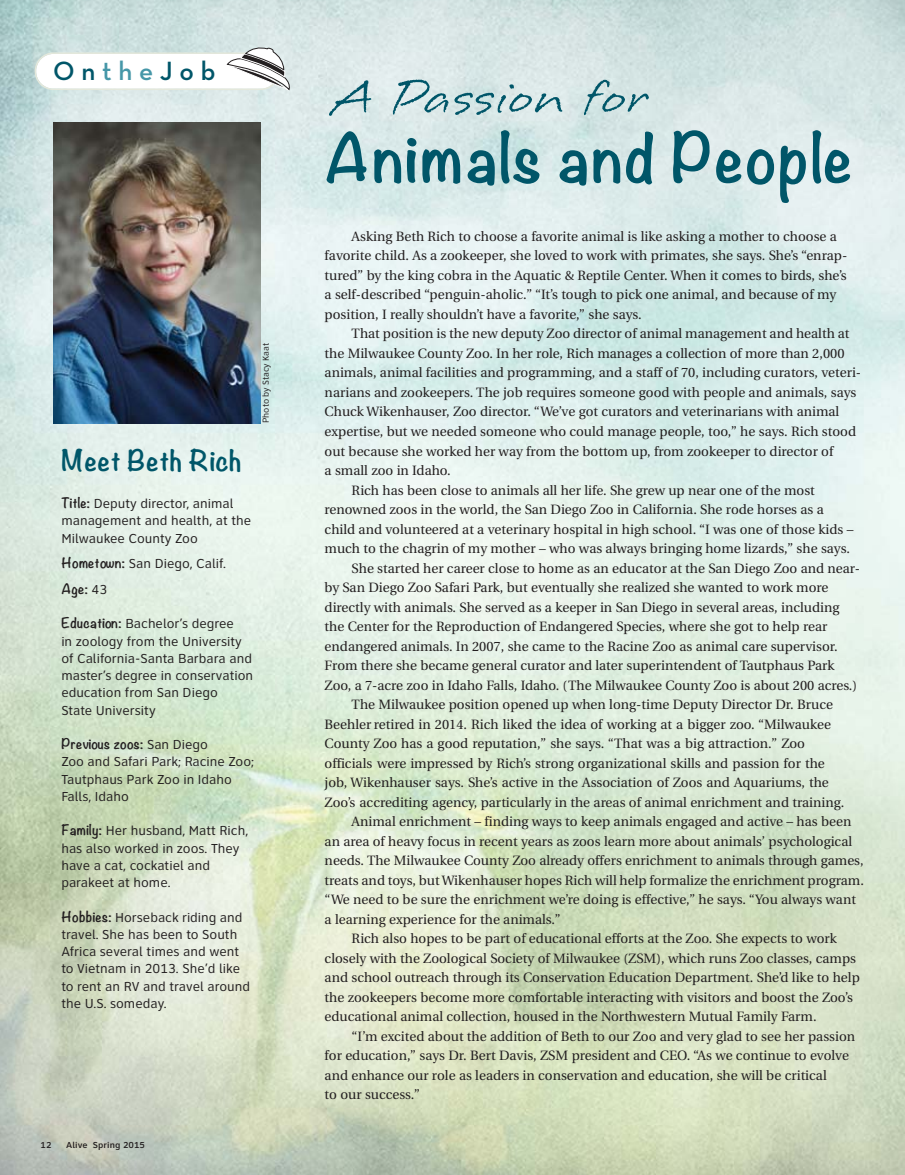
<style>
.page{position:relative;width:905px;height:1175px;background:#fff}
.page>*{position:absolute;margin:0;border:0;box-sizing:border-box;transform-origin:0 0}
.t1{font:700 63px "Noteworthy";letter-spacing:.02em;color:#005669}
.t2{font:63px "Longhand";color:#005669}
.t3{font:700 27px "Noteworthy";letter-spacing:.03em;color:#005669}
.t4{font:600 26.85px "Neutra Text";letter-spacing:.245em;color:#005669}
.t5{font:13.5px/19.5px "Utopia";color:#231f20}
.t6{font:13.5px/17.2px "Clearview ADA";color:#231f20}
.t7{font:700 13.5px "Noteworthy";letter-spacing:.015em;color:#231f20}
.t8{font:600 9px "Clearview ADA";color:#231f20}
.t9{font:9px "Clearview ADA";color:#231f20}
.s1{color:#4697a8}
.s2{font-family:"Noteworthy";font-weight:700}
.s3{font-family:"Clearview ADA";font-weight:400}
</style>
<div class="page">
<img style="left:0;top:0;width:904px;height:1174px">
<img style="left:54px;top:123px;width:206px;height:300px">
<svg style="left:35px;top:47px;width:255px;height:44px"></svg>
<h3 class="t4" style="left:53px;top:55px;width:164px">On<span class="s1">the</span>Job</h3>
<p class="t9" style="left:262px;top:423px;width:82px;rotate:-90deg">Photo by Stacy Kaat</p>
<h2 class="t3" style="left:61px;top:448px;width:181px">Meet Beth Rich</h2>
<p class="t6" style="left:61px;top:496px;width:191px"><span class="s2">Title:</span> Deputy director, animal management and health, at the<br>Milwaukee County Zoo</p>
<p class="t6" style="left:61px;top:556px;width:166px"><span class="s2">Hometown:</span> San Diego, Calif.</p>
<p class="t7" style="left:61px;top:582px;width:47px">Age: <span class="s3">43</span></p>
<p class="t6" style="left:61px;top:616px;width:193px"><span class="s2">Education:</span> Bachelor’s degree<br>in zoology from the University of California-Santa Barbara and master’s degree in conservation education from San Diego<br>State University</p>
<p class="t7" style="left:61px;top:737px;width:148px">Previous zoos: <span class="s3">San Diego</span></p>
<p class="t6" style="left:61px;top:754px;width:194px">Zoo and Safari Park; Racine Zoo;<br>Tautphaus Park Zoo in Idaho<br>Falls, Idaho</p>
<p class="t6" style="left:61px;top:823px;width:188px"><span class="s2">Family:</span> Her husband, Matt Rich, has also worked in zoos. They have a cat, cockatiel and parakeet at home.</p>
<p class="t6" style="left:61px;top:909px;width:190px"><span class="s2">Hobbies:</span> Horseback riding and travel. She has been to South<br>Africa several times and went to Vietnam in 2013. She’d like to rent an RV and travel around the U.S. someday.</p>
<p class="t8" style="left:40px;top:1141px;width:13px">12</p>
<p class="t8" style="left:66px;top:1141px;width:80px">Alive Spring 2015</p>
<h1 class="t2" style="left:332px;top:53px;width:317px">A Passion for</h1>
<h1 class="t1" style="left:324px;top:128px;width:529px">Animals and People</h1>
<p class="t5" style="left:324px;top:228px;width:524px;text-indent:27px">Asking Beth Rich to choose a favorite animal is like asking a mother to choose a favorite child. As a zookeeper, she loved to work with primates, she says. She’s “enrap&shy;tured” by the king cobra in the Aquatic &amp; Reptile Center. When it comes to birds, she’s a self-described “penguin-aholic.” “It’s tough to pick one animal, and because of my position, I really shouldn’t have a favorite,” she says.</p>
<p class="t5" style="left:351px;top:325px;width:499px">That position is the new deputy Zoo director of animal management and health at</p>
<p class="t5" style="left:324px;top:345px;width:521px">the Milwaukee County Zoo. In her role, Rich manages a collection of more than 2,000</p>
<p class="t5" style="left:324px;top:364px;width:538px">animals, animal facilities and programming, and a staff of 70, including curators, veteri-</p>
<p class="t5" style="left:324px;top:384px;width:533px">narians and zookeepers. The job requires someone good with people and animals, says</p>
<p class="t5" style="left:324px;top:403px;width:516px">Chuck Wikenhauser, Zoo director. “We’ve got curators and veterinarians with animal</p>
<p class="t5" style="left:324px;top:423px;width:533px">expertise, but we needed someone who could manage people, too,” he says. Rich stood</p>
<p class="t5" style="left:324px;top:442px;width:510px">out because she worked her way from the bottom up, from zookeeper to director of</p>
<p class="t5" style="left:324px;top:462px;width:128px">a small zoo in Idaho.</p>
<p class="t5" style="left:351px;top:481px;width:465px">Rich has been close to animals all her life. She grew up near one of the most</p>
<p class="t5" style="left:324px;top:501px;width:500px">renowned zoos in the world, the San Diego Zoo in California. She rode horses as a</p>
<p class="t5" style="left:324px;top:520px;width:530px">child and volunteered at a veterinary hospital in high school. “I was one of those kids –</p>
<p class="t5" style="left:324px;top:540px;width:527px">much to the chagrin of my mother – who was always bringing home lizards,” she says.</p>
<p class="t5" style="left:351px;top:559px;width:510px">She started her career close to home as an educator at the San Diego Zoo and near-</p>
<p class="t5" style="left:324px;top:579px;width:505px">by San Diego Zoo Safari Park, but eventually she realized she wanted to work more</p>
<p class="t5" style="left:324px;top:598px;width:516px">directly with animals. She served as a keeper in San Diego in several areas, including</p>
<p class="t5" style="left:324px;top:618px;width:504px">the Center for the Reproduction of Endangered Species, where she got to help rear</p>
<p class="t5" style="left:324px;top:637px;width:514px">endangered animals. In 2007, she came to the Racine Zoo as animal care supervisor.</p>
<p class="t5" style="left:324px;top:657px;width:511px">From there she became general curator and later superintendent of Tautphaus Park</p>
<p class="t5" style="left:324px;top:676px;width:534px">Zoo, a 7-acre zoo in Idaho Falls, Idaho. (The Milwaukee County Zoo is about 200 acres.)</p>
<p class="t5" style="left:351px;top:696px;width:483px">The Milwaukee position opened up when long-time Deputy Director Dr. Bruce</p>
<p class="t5" style="left:324px;top:715px;width:508px">Beehler retired in 2014. Rich liked the idea of working at a bigger zoo. “Milwaukee</p>
<p class="t5" style="left:324px;top:735px;width:482px">County Zoo has a good reputation,” she says. “That was a big attraction.” Zoo</p>
<p class="t5" style="left:324px;top:754px;width:501px">officials were impressed by Rich’s strong organizational skills and passion for the</p>
<p class="t5" style="left:324px;top:774px;width:506px">job, Wikenhauser says. She’s active in the Association of Zoos and Aquariums, the</p>
<p class="t5" style="left:324px;top:793px;width:521px">Zoo’s accrediting agency, particularly in the areas of animal enrichment and training.</p>
<p class="t5" style="left:351px;top:813px;width:501px">Animal enrichment – finding ways to keep animals engaged and active – has been</p>
<p class="t5" style="left:324px;top:832px;width:529px">an area of heavy focus in recent years as zoos learn more about animals’ psychological</p>
<p class="t5" style="left:324px;top:852px;width:540px">needs. The Milwaukee County Zoo already offers enrichment to animals through games,</p>
<p class="t5" style="left:324px;top:871px;width:541px">treats and toys, but Wikenhauser hopes Rich will help formalize the enrichment program.</p>
<p class="t5" style="left:324px;top:891px;width:533px">“We need to be sure the enrichment we’re doing is effective,” he says. “You always want</p>
<p class="t5" style="left:324px;top:910px;width:237px">a learning experience for the animals.”</p>
<p class="t5" style="left:351px;top:930px;width:486px">Rich also hopes to be part of educational efforts at the Zoo. She expects to work</p>
<p class="t5" style="left:324px;top:949px;width:533px">closely with the Zoological Society of Milwaukee (ZSM), which runs Zoo classes, camps</p>
<p class="t5" style="left:324px;top:969px;width:536px">and school outreach through its Conservation Education Department. She’d like to help</p>
<p class="t5" style="left:324px;top:988px;width:529px">the zookeepers become more comfortable interacting with visitors and boost the Zoo’s</p>
<p class="t5" style="left:324px;top:1008px;width:493px">educational animal collection, housed in the Northwestern Mutual Family Farm.</p>
<p class="t5" style="left:351px;top:1027px;width:505px">“I’m excited about the addition of Beth to our Zoo and very glad to see her passion</p>
<p class="t5" style="left:324px;top:1047px;width:526px">for education,” says Dr. Bert Davis, ZSM president and CEO. “As we continue to evolve</p>
<p class="t5" style="left:324px;top:1066px;width:503px">and enhance our role as leaders in conservation and education, she will be critical</p>
<p class="t5" style="left:324px;top:1086px;width:97px">to our success.”</p>
</div>
